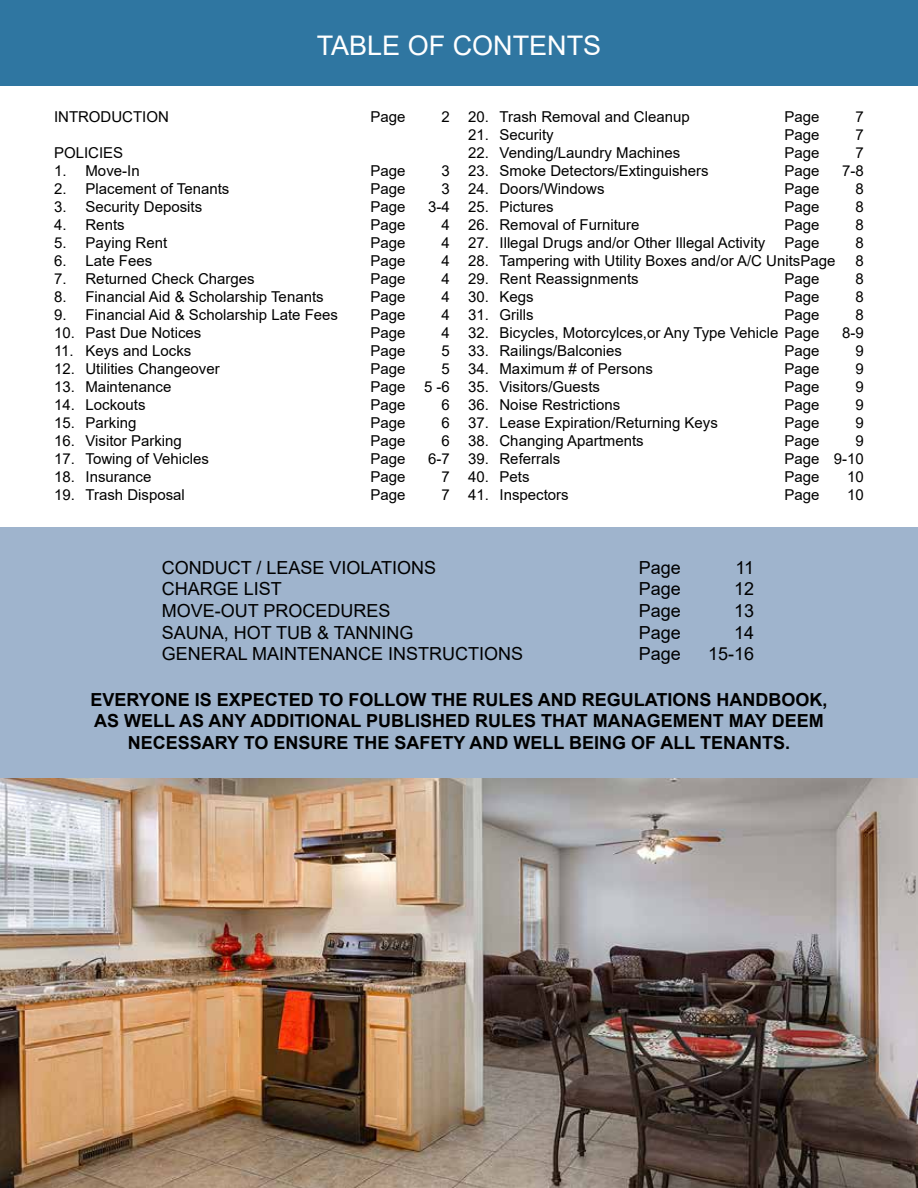
<style>
.page{position:relative;width:918px;height:1188px;background:#fff}
.page>*{position:absolute;margin:0;border:0;box-sizing:border-box;transform-origin:0 0}
.t1{font:27px "Arial";color:#fff}
.t2{font:700 18px/21.6px "Arial";color:#000;text-align:center}
.t3{font:18px "Arial";color:#000}
.t4{font:15px "Arial";color:#000}
</style>
<div class="page">
<img style="left:0;top:778px;width:918px;height:410px">
<div style="left:0;top:0;width:918px;height:85px;background:#2f76a1"></div>
<div style="left:0;top:527px;width:918px;height:251px;background:#9fb4cd"></div>
<h1 class="t1" style="left:317px;top:27px;width:286px">TABLE OF CONTENTS</h1>
<p class="t4" style="left:54px;top:106px;width:116px">INTRODUCTION</p>
<p class="t4" style="left:370px;top:106px;width:37px">Page</p>
<p class="t4" style="left:442px;top:106px;width:10px">2</p>
<p class="t4" style="left:54px;top:142px;width:71px">POLICIES</p>
<p class="t4" style="left:54px;top:160px;width:87px">1. Move-In</p>
<p class="t4" style="left:370px;top:160px;width:37px">Page</p>
<p class="t4" style="left:442px;top:160px;width:10px">3</p>
<p class="t4" style="left:54px;top:178px;width:177px">2. Placement of Tenants</p>
<p class="t4" style="left:370px;top:178px;width:37px">Page</p>
<p class="t4" style="left:442px;top:178px;width:10px">3</p>
<p class="t4" style="left:54px;top:196px;width:150px">3. Security Deposits</p>
<p class="t4" style="left:370px;top:196px;width:37px">Page</p>
<p class="t4" style="left:428px;top:196px;width:23px">3-4</p>
<p class="t4" style="left:54px;top:214px;width:72px">4. Rents</p>
<p class="t4" style="left:370px;top:214px;width:37px">Page</p>
<p class="t4" style="left:442px;top:214px;width:10px">4</p>
<p class="t4" style="left:54px;top:232px;width:115px">5. Paying Rent</p>
<p class="t4" style="left:370px;top:232px;width:37px">Page</p>
<p class="t4" style="left:442px;top:232px;width:10px">4</p>
<p class="t4" style="left:54px;top:250px;width:100px">6. Late Fees</p>
<p class="t4" style="left:370px;top:250px;width:37px">Page</p>
<p class="t4" style="left:442px;top:250px;width:10px">4</p>
<p class="t4" style="left:54px;top:268px;width:202px">7. Returned Check Charges</p>
<p class="t4" style="left:370px;top:268px;width:37px">Page</p>
<p class="t4" style="left:442px;top:268px;width:10px">4</p>
<p class="t4" style="left:54px;top:286px;width:271px">8. Financial Aid &amp; Scholarship Tenants</p>
<p class="t4" style="left:370px;top:286px;width:37px">Page</p>
<p class="t4" style="left:442px;top:286px;width:10px">4</p>
<p class="t4" style="left:54px;top:304px;width:286px">9. Financial Aid &amp; Scholarship Late Fees</p>
<p class="t4" style="left:370px;top:304px;width:37px">Page</p>
<p class="t4" style="left:442px;top:304px;width:10px">4</p>
<p class="t4" style="left:54px;top:322px;width:149px">10. Past Due Notices</p>
<p class="t4" style="left:370px;top:322px;width:37px">Page</p>
<p class="t4" style="left:442px;top:322px;width:10px">4</p>
<p class="t4" style="left:54px;top:340px;width:139px">11. Keys and Locks</p>
<p class="t4" style="left:370px;top:340px;width:37px">Page</p>
<p class="t4" style="left:442px;top:340px;width:10px">5</p>
<p class="t4" style="left:54px;top:358px;width:167px">12. Utilities Changeover</p>
<p class="t4" style="left:370px;top:358px;width:37px">Page</p>
<p class="t4" style="left:442px;top:358px;width:10px">5</p>
<p class="t4" style="left:54px;top:376px;width:119px">13. Maintenance</p>
<p class="t4" style="left:370px;top:376px;width:81px">Page 5 -6</p>
<p class="t4" style="left:54px;top:394px;width:93px">14. Lockouts</p>
<p class="t4" style="left:370px;top:394px;width:37px">Page</p>
<p class="t4" style="left:442px;top:394px;width:10px">6</p>
<p class="t4" style="left:54px;top:412px;width:84px">15. Parking</p>
<p class="t4" style="left:370px;top:412px;width:37px">Page</p>
<p class="t4" style="left:442px;top:412px;width:10px">6</p>
<p class="t4" style="left:54px;top:430px;width:129px">16. Visitor Parking</p>
<p class="t4" style="left:370px;top:430px;width:37px">Page</p>
<p class="t4" style="left:442px;top:430px;width:10px">6</p>
<p class="t4" style="left:54px;top:448px;width:156px">17. Towing of Vehicles</p>
<p class="t4" style="left:370px;top:448px;width:37px">Page</p>
<p class="t4" style="left:428px;top:448px;width:23px">6-7</p>
<p class="t4" style="left:54px;top:466px;width:99px">18. Insurance</p>
<p class="t4" style="left:370px;top:466px;width:37px">Page</p>
<p class="t4" style="left:442px;top:466px;width:10px">7</p>
<p class="t4" style="left:54px;top:484px;width:132px">19. Trash Disposal</p>
<p class="t4" style="left:370px;top:484px;width:37px">Page</p>
<p class="t4" style="left:442px;top:484px;width:10px">7</p>
<p class="t4" style="left:468px;top:106px;width:223px">20. Trash Removal and Cleanup</p>
<p class="t4" style="left:784px;top:106px;width:37px">Page</p>
<p class="t4" style="left:856px;top:106px;width:10px">7</p>
<p class="t4" style="left:468px;top:124px;width:87px">21. Security</p>
<p class="t4" style="left:784px;top:124px;width:37px">Page</p>
<p class="t4" style="left:856px;top:124px;width:10px">7</p>
<p class="t4" style="left:468px;top:142px;width:214px">22. Vending/Laundry Machines</p>
<p class="t4" style="left:784px;top:142px;width:37px">Page</p>
<p class="t4" style="left:856px;top:142px;width:10px">7</p>
<p class="t4" style="left:468px;top:160px;width:242px">23. Smoke Detectors/Extinguishers</p>
<p class="t4" style="left:784px;top:160px;width:37px">Page</p>
<p class="t4" style="left:842px;top:160px;width:23px">7-8</p>
<p class="t4" style="left:468px;top:178px;width:138px">24. Doors/Windows</p>
<p class="t4" style="left:784px;top:178px;width:37px">Page</p>
<p class="t4" style="left:856px;top:178px;width:10px">8</p>
<p class="t4" style="left:468px;top:196px;width:87px">25. Pictures</p>
<p class="t4" style="left:784px;top:196px;width:37px">Page</p>
<p class="t4" style="left:856px;top:196px;width:10px">8</p>
<p class="t4" style="left:468px;top:214px;width:173px">26. Removal of Furniture</p>
<p class="t4" style="left:784px;top:214px;width:37px">Page</p>
<p class="t4" style="left:856px;top:214px;width:10px">8</p>
<p class="t4" style="left:468px;top:232px;width:299px">27. Illegal Drugs and/or Other Illegal Activity</p>
<p class="t4" style="left:784px;top:232px;width:37px">Page</p>
<p class="t4" style="left:856px;top:232px;width:10px">8</p>
<p class="t4" style="left:468px;top:250px;width:369px">28. Tampering with Utility Boxes and/or A/C UnitsPage</p>
<p class="t4" style="left:856px;top:250px;width:10px">8</p>
<p class="t4" style="left:468px;top:268px;width:172px">29. Rent Reassignments</p>
<p class="t4" style="left:784px;top:268px;width:37px">Page</p>
<p class="t4" style="left:856px;top:268px;width:10px">8</p>
<p class="t4" style="left:468px;top:286px;width:67px">30. Kegs</p>
<p class="t4" style="left:784px;top:286px;width:37px">Page</p>
<p class="t4" style="left:856px;top:286px;width:10px">8</p>
<p class="t4" style="left:468px;top:304px;width:67px">31. Grills</p>
<p class="t4" style="left:784px;top:304px;width:37px">Page</p>
<p class="t4" style="left:856px;top:304px;width:10px">8</p>
<p class="t4" style="left:468px;top:322px;width:353px">32. Bicycles, Motorcylces,or Any Type Vehicle Page</p>
<p class="t4" style="left:842px;top:322px;width:23px">8-9</p>
<p class="t4" style="left:468px;top:340px;width:156px">33. Railings/Balconies</p>
<p class="t4" style="left:784px;top:340px;width:37px">Page</p>
<p class="t4" style="left:856px;top:340px;width:10px">9</p>
<p class="t4" style="left:468px;top:358px;width:186px">34. Maximum # of Persons</p>
<p class="t4" style="left:784px;top:358px;width:37px">Page</p>
<p class="t4" style="left:856px;top:358px;width:10px">9</p>
<p class="t4" style="left:468px;top:376px;width:134px">35. Visitors/Guests</p>
<p class="t4" style="left:784px;top:376px;width:37px">Page</p>
<p class="t4" style="left:856px;top:376px;width:10px">9</p>
<p class="t4" style="left:468px;top:394px;width:154px">36. Noise Restrictions</p>
<p class="t4" style="left:784px;top:394px;width:37px">Page</p>
<p class="t4" style="left:856px;top:394px;width:10px">9</p>
<p class="t4" style="left:468px;top:412px;width:251px">37. Lease Expiration/Returning Keys</p>
<p class="t4" style="left:784px;top:412px;width:37px">Page</p>
<p class="t4" style="left:856px;top:412px;width:10px">9</p>
<p class="t4" style="left:468px;top:430px;width:177px">38. Changing Apartments</p>
<p class="t4" style="left:784px;top:430px;width:37px">Page</p>
<p class="t4" style="left:856px;top:430px;width:10px">9</p>
<p class="t4" style="left:468px;top:448px;width:94px">39. Referrals</p>
<p class="t4" style="left:784px;top:448px;width:81px">Page 9-10</p>
<p class="t4" style="left:468px;top:466px;width:63px">40. Pets</p>
<p class="t4" style="left:784px;top:466px;width:37px">Page</p>
<p class="t4" style="left:847px;top:466px;width:18px">10</p>
<p class="t4" style="left:468px;top:484px;width:102px">41. Inspectors</p>
<p class="t4" style="left:784px;top:484px;width:37px">Page</p>
<p class="t4" style="left:847px;top:484px;width:18px">10</p>
<p class="t3" style="left:162px;top:555px;width:276px">CONDUCT / LEASE VIOLATIONS</p>
<p class="t3" style="left:639px;top:555px;width:44px">Page</p>
<p class="t3" style="left:736px;top:555px;width:20px">11</p>
<p class="t3" style="left:162px;top:577px;width:122px">CHARGE LIST</p>
<p class="t3" style="left:639px;top:577px;width:44px">Page</p>
<p class="t3" style="left:734px;top:577px;width:22px">12</p>
<p class="t3" style="left:162px;top:598px;width:230px">MOVE-OUT PROCEDURES</p>
<p class="t3" style="left:639px;top:598px;width:44px">Page</p>
<p class="t3" style="left:734px;top:598px;width:22px">13</p>
<p class="t3" style="left:162px;top:620px;width:253px">SAUNA, HOT TUB &amp; TANNING</p>
<p class="t3" style="left:639px;top:620px;width:44px">Page</p>
<p class="t3" style="left:734px;top:620px;width:22px">14</p>
<p class="t3" style="left:162px;top:642px;width:363px">GENERAL MAINTENANCE INSTRUCTIONS</p>
<p class="t3" style="left:639px;top:642px;width:44px">Page</p>
<p class="t3" style="left:708px;top:642px;width:48px">15-16</p>
<p class="t2" style="left:90px;top:689px;width:739px">EVERYONE IS EXPECTED TO FOLLOW THE RULES AND REGULATIONS HANDBOOK,<br>AS WELL AS ANY ADDITIONAL PUBLISHED RULES THAT MANAGEMENT MAY DEEM<br>NECESSARY TO ENSURE THE SAFETY AND WELL BEING OF ALL TENANTS.</p>
</div>
